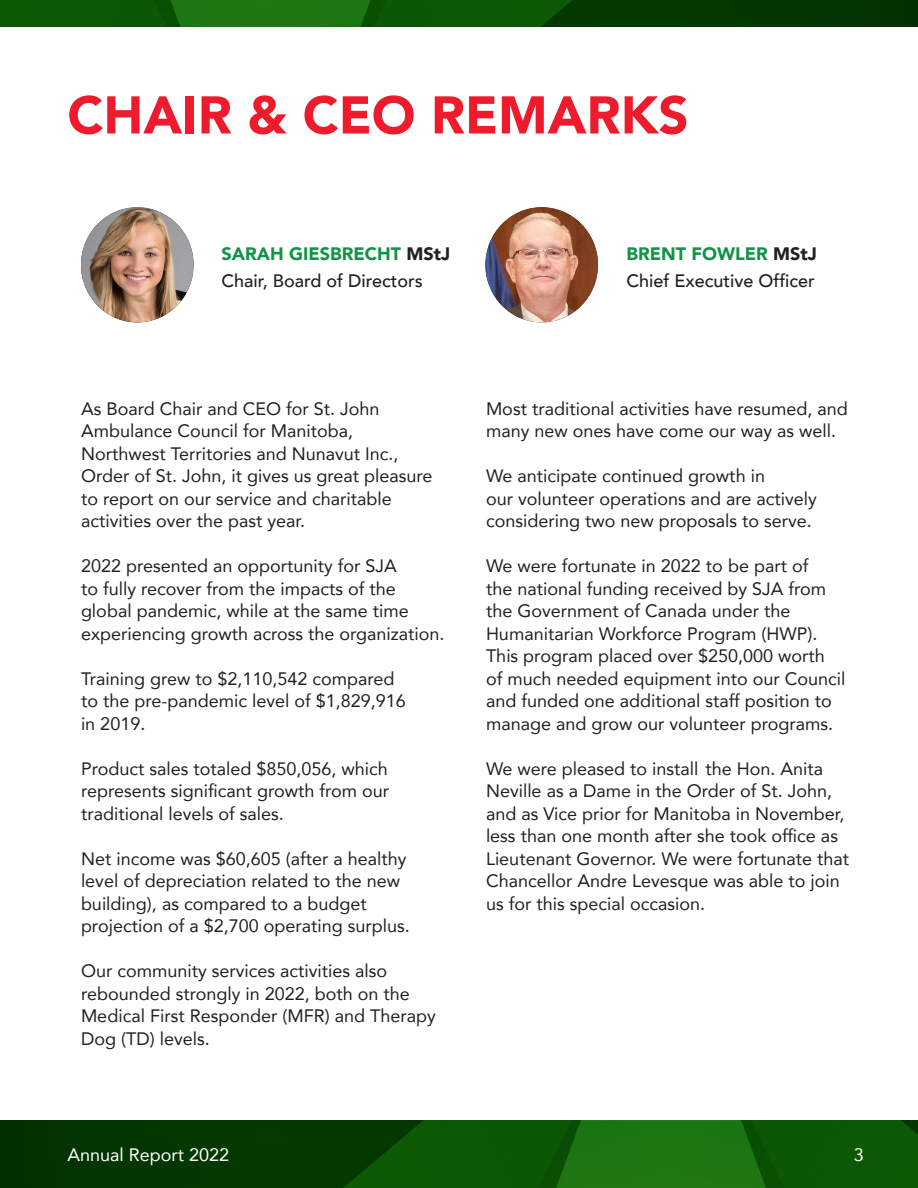
<style>
.page{position:relative;width:918px;height:1188px;background:#fff}
.page>*{position:absolute;margin:0;border:0;box-sizing:border-box;transform-origin:0 0}
.t1{font:900 52.5px "Avenir";color:#ee1b2c}
.t2{font:18px/22.5px "Avenir";color:#231f20}
.t3{font:500 18px "Avenir";color:#231f20}
.t4{font:900 18px "Avenir";color:#119446}
.t5{font:18px "Avenir";color:#fff}
.s1{color:#231f20}
</style>
<div class="page">
<svg style="left:1px;top:1120px;width:917px;height:68px;background:#0b4f05"></svg>
<svg style="left:1px;top:0;width:917px;height:27px;background:#0b5005"></svg>
<hr style="left:0;top:0;width:1px;height:1188px;background:#119446">
<img style="left:81px;top:207px;width:113px;height:115px">
<img style="left:485px;top:207px;width:113px;height:115px">
<p class="t1" style="left:68px;top:70px;width:623px">CHAIR &amp; CEO REMARKS</p>
<p class="t4" style="left:221px;top:239px;width:230px">SARAH GIESBRECHT <span class="s1">MStJ</span></p>
<p class="t3" style="left:221px;top:266px;width:203px">Chair, Board of Directors</p>
<p class="t4" style="left:626px;top:239px;width:192px">BRENT FOWLER <span class="s1">MStJ</span></p>
<p class="t3" style="left:626px;top:266px;width:190px">Chief Executive Officer</p>
<p class="t2" style="left:81px;top:397px;width:300px">As Board Chair and CEO for St. John</p>
<p class="t2" style="left:81px;top:419px;width:274px">Ambulance Council for Manitoba,</p>
<p class="t2" style="left:81px;top:442px;width:319px">Northwest Territories and Nunavut Inc.,</p>
<p class="t2" style="left:81px;top:464px;width:353px">Order of St. John, it gives us great pleasure to report on our service and charitable</p>
<p class="t2" style="left:81px;top:509px;width:226px">activities over the past year.</p>
<p class="t2" style="left:81px;top:554px;width:317px">2022 presented an opportunity for SJA</p>
<p class="t2" style="left:81px;top:577px;width:316px">to fully recover from the impacts of the</p>
<p class="t2" style="left:81px;top:599px;width:329px">global pandemic, while at the same time</p>
<p class="t2" style="left:81px;top:622px;width:365px">experiencing growth across the organization.</p>
<p class="t2" style="left:81px;top:667px;width:315px">Training grew to $2,110,542 compared</p>
<p class="t2" style="left:81px;top:689px;width:326px">to the pre-pandemic level of $1,829,916</p>
<p class="t2" style="left:81px;top:712px;width:66px">in 2019.</p>
<p class="t2" style="left:81px;top:757px;width:308px">Product sales totaled $850,056, which</p>
<p class="t2" style="left:81px;top:779px;width:310px">represents significant growth from our</p>
<p class="t2" style="left:81px;top:802px;width:204px">traditional levels of sales.</p>
<p class="t2" style="left:81px;top:847px;width:327px">Net income was $60,605 (after a healthy</p>
<p class="t2" style="left:81px;top:869px;width:321px">level of depreciation related to the new building), as compared to a budget</p>
<p class="t2" style="left:81px;top:914px;width:330px">projection of a $2,700 operating surplus.</p>
<p class="t2" style="left:81px;top:959px;width:308px">Our community services activities also</p>
<p class="t2" style="left:81px;top:982px;width:356px">rebounded strongly in 2022, both on the<br>Medical First Responder (MFR) and Therapy<br>Dog (TD) levels.</p>
<p class="t2" style="left:486px;top:397px;width:363px">Most traditional activities have resumed, and many new ones have come our way as well.</p>
<p class="t2" style="left:486px;top:464px;width:281px">We anticipate continued growth in</p>
<p class="t2" style="left:486px;top:487px;width:332px">our volunteer operations and are actively</p>
<p class="t2" style="left:486px;top:509px;width:327px">considering two new proposals to serve.</p>
<p class="t2" style="left:486px;top:554px;width:324px">We were fortunate in 2022 to be part of</p>
<p class="t2" style="left:486px;top:577px;width:342px">the national funding received by SJA from the Government of Canada under the</p>
<p class="t2" style="left:486px;top:622px;width:333px">Humanitarian Workforce Program (HWP).</p>
<p class="t2" style="left:486px;top:644px;width:361px">This program placed over $250,000 worth of much needed equipment into our Council and funded one additional staff position to manage and grow our volunteer programs.</p>
<p class="t2" style="left:486px;top:757px;width:365px">We were pleased to install the Hon. Anita Neville as a Dame in the Order of St. John, and as Vice prior for Manitoba in November, less than one month after she took office as Lieutenant Governor. We were fortunate that Chancellor Andre Levesque was able to join us for this special occasion.</p>
<p class="t5" style="left:68px;top:1140px;width:163px">Annual Report 2022</p>
<p class="t5" style="left:854px;top:1140px;width:12px">3</p>
</div>
